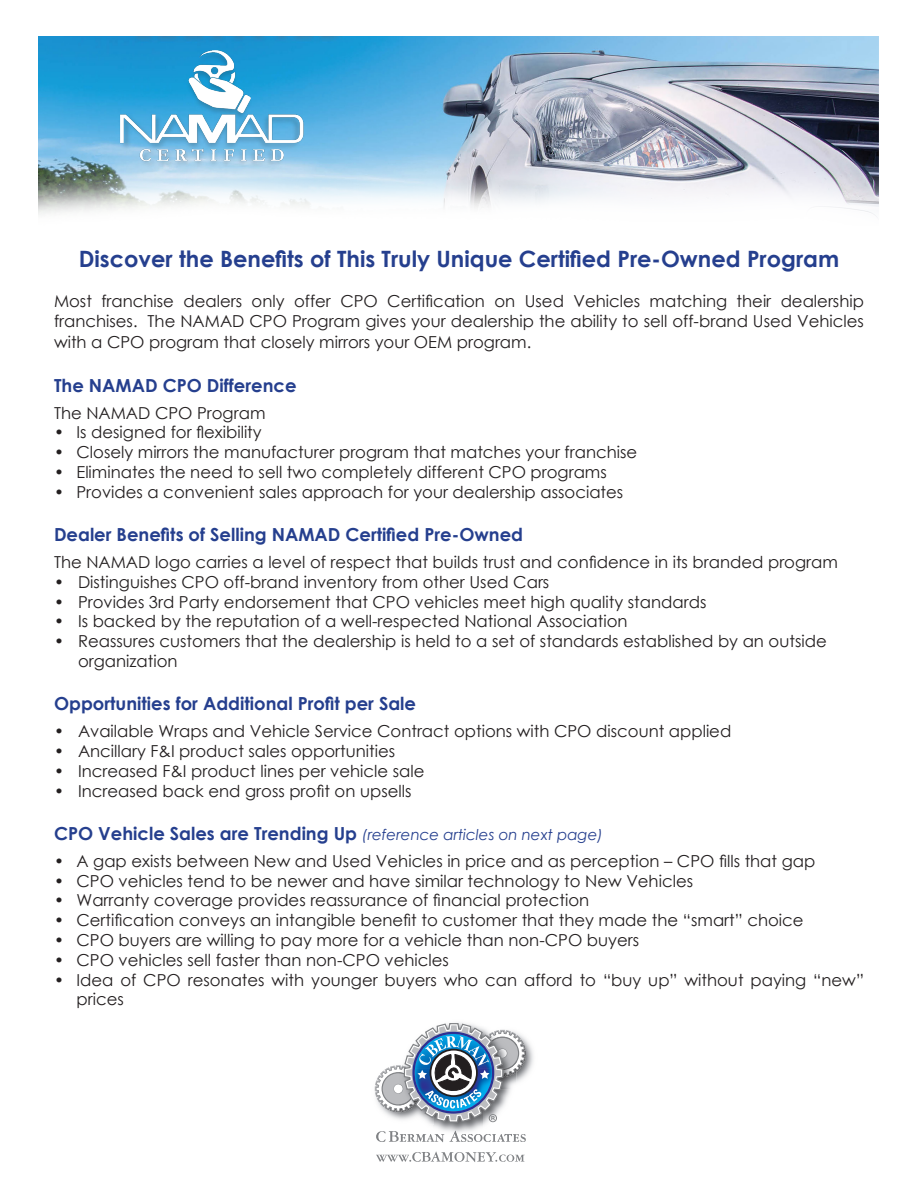
<style>
.page{position:relative;width:918px;height:1188px;background:#fff}
.page>*{position:absolute;margin:0;border:0;box-sizing:border-box;transform-origin:0 0}
.t1{font:700 22.5px "Century Gothic";color:#253f8e}
.t2{font:700 18px "Century Gothic";color:#253f8e}
.t3{font:16.5px/19.8px "Century Gothic";color:#231f20}
.t4{font:italic 15px "Century Gothic";color:#253f8e}
.s1{font-weight:700;font-style:normal;font-size:18px}
</style>
<div class="page">
<img style="left:38px;top:37px;width:841px;height:180px">
<img style="left:116px;top:46px;width:192px;height:125px">
<img style="left:526px;top:1039px;width:8px;height:37px">
<img style="left:434px;top:1123px;width:49px;height:8px">
<svg style="left:376px;top:1131px;width:150px;height:11px"></svg>
<svg style="left:376px;top:1151px;width:149px;height:11px"></svg>
<svg style="left:375px;top:1023px;width:151px;height:100px"></svg>
<p class="t1" style="left:79px;top:242px;width:762px">Discover the Benefits of This Truly Unique Certified Pre-Owned Program</p>
<p class="t3" style="left:54px;top:291px;width:812px">Most franchise dealers only offer CPO Certification on Used Vehicles matching their dealership franchises. The NAMAD CPO Program gives your dealership the ability to sell off-brand Used Vehicles</p>
<p class="t3" style="left:54px;top:332px;width:479px">with a CPO program that closely mirrors your OEM program.</p>
<p class="t2" style="left:54px;top:371px;width:244px">The NAMAD CPO Difference</p>
<p class="t3" style="left:54px;top:403px;width:213px">The NAMAD CPO Program</p>
<p class="t3" style="left:54px;top:422px;width:209px">• Is designed for flexibility</p>
<p class="t3" style="left:54px;top:442px;width:585px">• Closely mirrors the manufacturer program that matches your franchise</p>
<p class="t3" style="left:54px;top:462px;width:554px">• Eliminates the need to sell two completely different CPO programs</p>
<p class="t3" style="left:54px;top:482px;width:571px">• Provides a convenient sales approach for your dealership associates</p>
<p class="t2" style="left:54px;top:521px;width:471px">Dealer Benefits of Selling NAMAD Certified Pre-Owned</p>
<p class="t3" style="left:54px;top:552px;width:785px">The NAMAD logo carries a level of respect that builds trust and confidence in its branded program</p>
<p class="t3" style="left:54px;top:572px;width:497px">• Distinguishes CPO off-brand inventory from other Used Cars</p>
<p class="t3" style="left:54px;top:592px;width:654px">• Provides 3rd Party endorsement that CPO vehicles meet high quality standards</p>
<p class="t3" style="left:54px;top:611px;width:575px">• Is backed by the reputation of a well-respected National Association</p>
<p class="t3" style="left:54px;top:631px;width:774px">• Reassures customers that the dealership is held to a set of standards established by an outside</p>
<p class="t3" style="left:78px;top:651px;width:101px">organization</p>
<p class="t2" style="left:54px;top:690px;width:364px">Opportunities for Additional Profit per Sale</p>
<p class="t3" style="left:54px;top:721px;width:679px">• Available Wraps and Vehicle Service Contract options with CPO discount applied</p>
<p class="t3" style="left:54px;top:741px;width:343px">• Ancillary F&amp;I product sales opportunities</p>
<p class="t3" style="left:54px;top:761px;width:372px">• Increased F&amp;I product lines per vehicle sale</p>
<p class="t3" style="left:54px;top:781px;width:359px">• Increased back end gross profit on upsells</p>
<p class="t4" style="left:54px;top:824px;width:551px"><span class="s1">CPO Vehicle Sales are Trending Up</span> (reference articles on next page)</p>
<p class="t3" style="left:54px;top:851px;width:763px">• A gap exists between New and Used Vehicles in price and as perception – CPO fills that gap</p>
<p class="t3" style="left:54px;top:871px;width:641px">• CPO vehicles tend to be newer and have similar technology to New Vehicles</p>
<p class="t3" style="left:54px;top:890px;width:537px">• Warranty coverage provides reassurance of financial protection</p>
<p class="t3" style="left:54px;top:910px;width:751px">• Certification conveys an intangible benefit to customer that they made the “smart” choice</p>
<p class="t3" style="left:54px;top:930px;width:587px">• CPO buyers are willing to pay more for a vehicle than non-CPO buyers</p>
<p class="t3" style="left:54px;top:950px;width:396px">• CPO vehicles sell faster than non-CPO vehicles</p>
<p class="t3" style="left:76px;top:970px;width:789px;text-indent:-22px">• Idea of CPO resonates with younger buyers who can afford to “buy up” without paying “new” prices</p>
</div>
